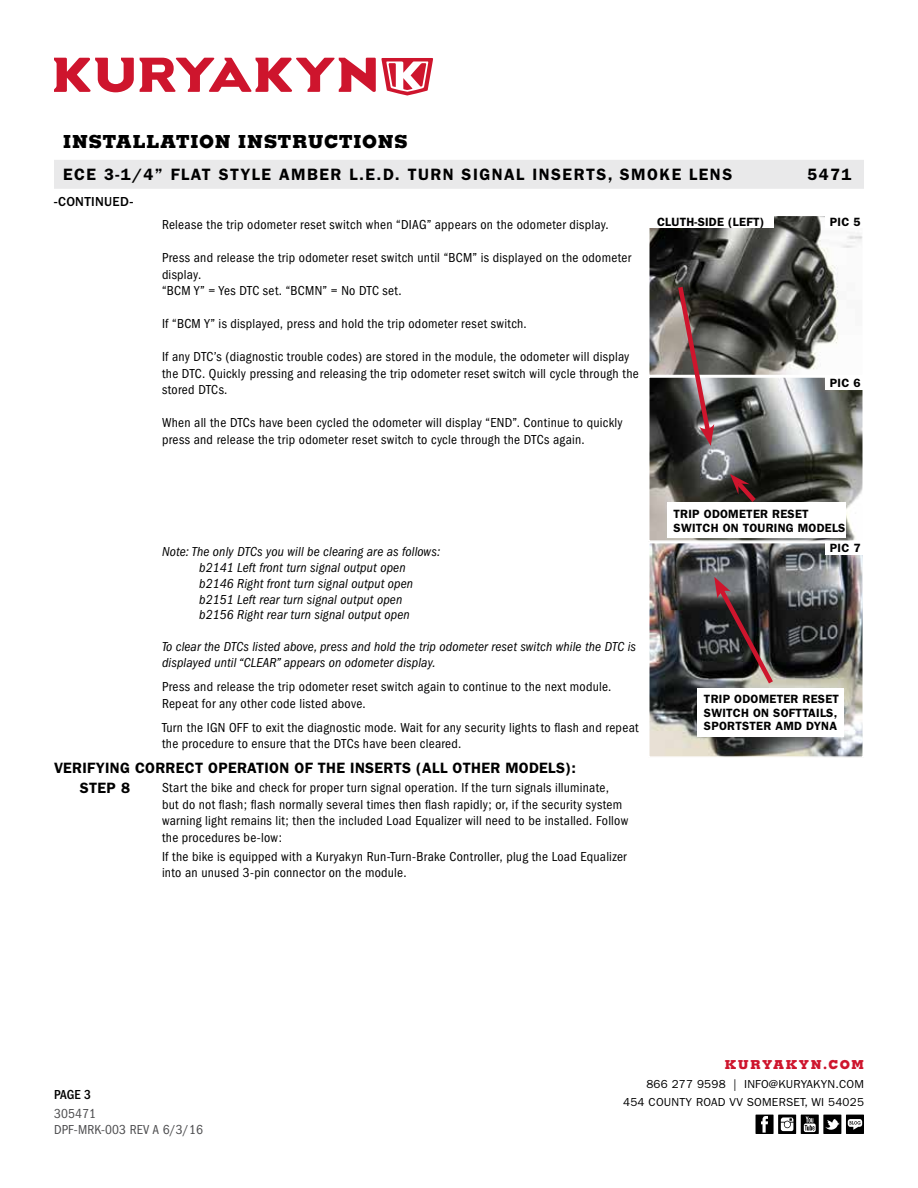
<style>
.page{position:relative;width:918px;height:1188px;background:#fff}
.page>*{position:absolute;margin:0;border:0;box-sizing:border-box;transform-origin:0 0}
.t1{font:800 18px "Memphis";letter-spacing:.04em;color:#000}
.t2{font:600 16.5px "Franklin Gothic";letter-spacing:.09em;color:#000}
.t3{font:600 15px/20px "Franklin Gothic";letter-spacing:.02em;color:#000}
.t4{font:condensed 13.5px/16.5px "Franklin Gothic";letter-spacing:.02em;color:#000}
.t5{font:italic condensed 13.5px/15.8px "Franklin Gothic";letter-spacing:.01em;color:#000}
.t6{font:condensed 13.5px/15.8px "Franklin Gothic";letter-spacing:.01em;color:#4d4d4f}
.t7{font:500 13.5px "Franklin Gothic";letter-spacing:.025em;color:#000}
.t8{font:500 condensed 13.5px "Franklin Gothic";color:#000}
.t9{font:800 12.3px "Memphis";letter-spacing:.12em;color:#ce152d}
.t10{font:600 12px/13.5px "Franklin Gothic";letter-spacing:.02em;color:#000}
.t11{font:11.7px/18px "Franklin Gothic";letter-spacing:.02em;color:#000;text-align:right}
</style>
<div class="page">
<svg style="left:54px;top:58px;width:379px;height:38px"></svg>
<div style="left:54px;top:160px;width:810px;height:29px;background:#e9e9ea"></div>
<div style="left:846px;top:1115px;width:18px;height:19px;background:#000"></div>
<svg style="left:848px;top:1119px;width:14px;height:11px"></svg>
<svg style="left:778px;top:1115px;width:18px;height:19px"></svg>
<svg style="left:781px;top:1117px;width:12px;height:14px"></svg>
<div style="left:756px;top:1115px;width:18px;height:19px;background:#000"></div>
<svg style="left:761px;top:1116px;width:7px;height:17px"></svg>
<svg style="left:801px;top:1115px;width:18px;height:19px"></svg>
<svg style="left:804px;top:1117px;width:12px;height:15px"></svg>
<div style="left:823px;top:1115px;width:18px;height:19px;background:#000"></div>
<svg style="left:825px;top:1119px;width:15px;height:11px"></svg>
<img style="left:651px;top:218px;width:210px;height:321px">
<div style="left:648px;top:215px;width:216px;height:161px;border:2px solid #fff"></div>
<div style="left:648px;top:376px;width:216px;height:166px;border:2px solid #fff"></div>
<img style="left:651px;top:545px;width:210px;height:210px">
<div style="left:648px;top:542px;width:216px;height:216px;border:2px solid #fff"></div>
<div style="left:825px;top:215px;width:41px;height:13px;background:#fff"></div>
<div style="left:825px;top:376px;width:41px;height:14px;background:#fff"></div>
<div style="left:667px;top:503px;width:179px;height:35px;background:#fff"></div>
<div style="left:697px;top:688px;width:146px;height:49px;background:#fff"></div>
<div style="left:825px;top:541px;width:41px;height:14px;background:#fff"></div>
<svg style="left:675px;top:282px;width:39px;height:164px;background:#654f4f"></svg>
<svg style="left:730px;top:474px;width:30px;height:29px"></svg>
<svg style="left:714px;top:577px;width:63px;height:111px;background:#4a3c3e"></svg>
<div style="left:648px;top:215px;width:125px;height:13px;background:#fff"></div>
<h1 class="t1" style="left:63px;top:130px;width:346px">INSTALLATION INSTRUCTIONS</h1>
<p class="t2" style="left:63px;top:165px;width:671px">ECE 3-1/4” FLAT STYLE AMBER L.E.D. TURN SIGNAL INSERTS, SMOKE LENS</p>
<p class="t2" style="left:807px;top:165px;width:46px">5471</p>
<p class="t7" style="left:54px;top:194px;width:81px">-CONTINUED-</p>
<p class="t4" style="left:162px;top:216px;width:448px">Release the trip odometer reset switch when “DIAG” appears on the odometer display.</p>
<p class="t4" style="left:162px;top:249px;width:471px">Press and release the trip odometer reset switch until “BCM” is displayed on the odometer display.<br>“BCM Y” = Yes DTC set. “BCMN” = No DTC set.</p>
<p class="t4" style="left:162px;top:315px;width:366px">If “BCM Y” is displayed, press and hold the trip odometer reset switch.</p>
<p class="t4" style="left:162px;top:348px;width:478px">If any DTC’s (diagnostic trouble codes) are stored in the module, the odometer will display the DTC. Quickly pressing and releasing the trip odometer reset switch will cycle through the stored DTCs.</p>
<p class="t4" style="left:162px;top:414px;width:462px">When all the DTCs have been cycled the odometer will display “END”. Continue to quickly press and release the trip odometer reset switch to cycle through the DTCs again.</p>
<p class="t10" style="left:657px;top:215px;width:109px">CLUTH-SIDE (LEFT)</p>
<p class="t10" style="left:830px;top:215px;width:32px">PIC 5</p>
<p class="t10" style="left:830px;top:376px;width:32px">PIC 6</p>
<p class="t5" style="left:199px;top:544px;width:243px;text-indent:-37px">Note: The only DTCs you will be clearing are as follows: b2141 Left front turn signal output open b2146 Right front turn signal output open b2151 Left rear turn signal output open<br>b2156 Right rear turn signal output open</p>
<p class="t5" style="left:162px;top:639px;width:476px">To clear the DTCs listed above, press and hold the trip odometer reset switch while the DTC is displayed until “CLEAR” appears on odometer display.</p>
<p class="t4" style="left:162px;top:679px;width:451px">Press and release the trip odometer reset switch again to continue to the next module.<br>Repeat for any other code listed above.</p>
<p class="t4" style="left:162px;top:719px;width:478px">Turn the IGN OFF to exit the diagnostic mode. Wait for any security lights to flash and repeat the procedure to ensure that the DTCs have been cleared.</p>
<p class="t3" style="left:80px;top:758px;width:497px;text-indent:-26px">VERIFYING CORRECT OPERATION OF THE INSERTS (ALL OTHER MODELS):<br>STEP 8</p>
<p class="t4" style="left:162px;top:780px;width:468px">Start the bike and check for proper turn signal operation. If the turn signals illuminate, but do not flash; flash normally several times then flash rapidly; or, if the security system warning light remains lit; then the included Load Equalizer will need to be installed. Follow the procedures be-low:</p>
<p class="t4" style="left:162px;top:848px;width:466px">If the bike is equipped with a Kuryakyn Run-Turn-Brake Controller, plug the Load Equalizer into an unused 3-pin connector on the module.</p>
<p class="t10" style="left:674px;top:507px;width:173px">TRIP ODOMETER RESET<br>SWITCH ON TOURING MODELS</p>
<p class="t10" style="left:830px;top:541px;width:32px">PIC 7</p>
<p class="t10" style="left:704px;top:692px;width:137px">TRIP ODOMETER RESET<br>SWITCH ON SOFTTAILS,<br>SPORTSTER AMD DYNA</p>
<p class="t9" style="left:725px;top:1057px;width:141px">KURYAKYN.COM</p>
<p class="t8" style="left:54px;top:1087px;width:39px">PAGE 3</p>
<p class="t6" style="left:54px;top:1106px;width:150px">305471<br>DPF-MRK-003 REV A 6/3/16</p>
<p class="t11" style="left:623px;top:1076px;width:242px">866 277 9598 | INFO@KURYAKYN.COM<br>454 COUNTY ROAD VV SOMERSET, WI 54025</p>
</div>
